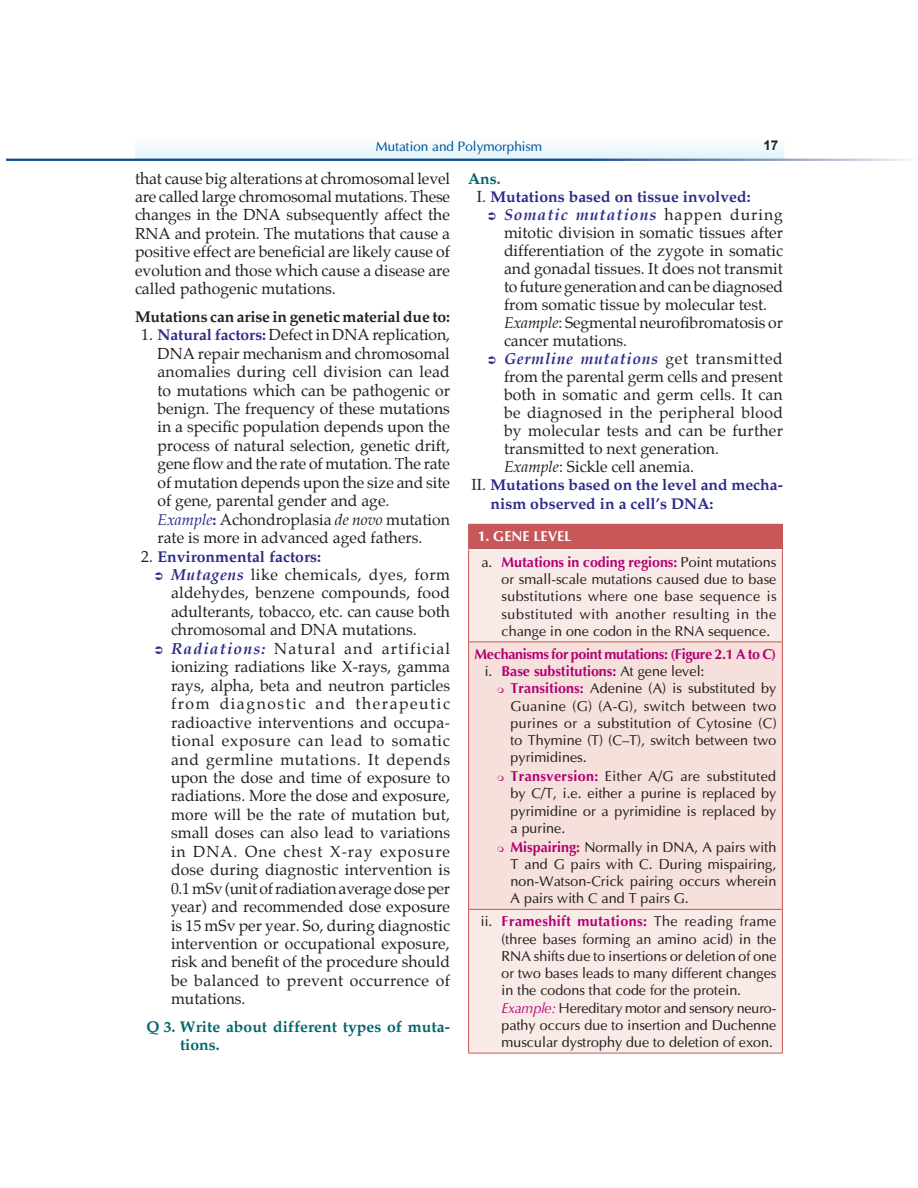
<style>
.page{position:relative;width:918px;height:1188px;background:#fff}
.page>*{position:absolute;margin:0;border:0;box-sizing:border-box;transform-origin:0 0}
.indent_bold{font:15.75px/18.5px "Palatino";color:#231f20;text-align:justify}
.Ans{font:15.75px/18.5px "Palatino";color:#231f20;text-align:justify}
.indent_bold-2{font:700 15.75px/18.8px "Palatino";color:#2b2b88}
.Bullet_to_indent{font:15.75px/18px "Palatino";color:#231f20}
.text_1{font:700 15.75px "Palatino";letter-spacing:-.015em;color:#231f20}
.Ques_with_no{font:700 15.75px/18.5px "Palatino";color:#01656d}
.indent{font:700 15.75px "Palatino";color:#01656d}
.Table_indent_bold{font:14.25px/17.2px "Optima";color:#231f20;text-align:justify}
.Table_text_colour{font:700 14.25px "Optima";letter-spacing:-.02em;color:#b30174}
.Table_indent_bold-2{font:700 14.25px "Optima";color:#b30174}
.Table_head{font:700 14.25px "CG Omega";color:#fff}
.t1{font:13.5px "Optima";color:#015493}
.t2{font:700 13.5px "Arial";color:#231f20}
.s1{font-weight:700;color:#2b2b88}
.s2{font-style:italic;color:#2b2b88}
.s3{font-style:italic}
.s4{font-weight:400;color:#231f20}
.s5{font-weight:700;font-style:italic;color:#2b2b88}
.s6{font-weight:700;color:#b30174}
.s7{font-style:italic;color:#b30174}
</style>
<div class="page">
<img style="left:7px;top:143px;width:902px;height:18px">
<div style="left:469px;top:524px;width:313px;height:26px;background:#c75758"></div>
<div style="left:469px;top:551px;width:313px;height:502px;background:#f8ebe7"></div>
<div style="left:469px;top:642px;width:313px;height:267px;background:#f5e0db"></div>
<hr style="left:468px;top:550px;width:1px;height:92px;background:#c75758">
<hr style="left:782px;top:550px;width:1px;height:92px;background:#c75758">
<hr style="left:468px;top:642px;width:315px;height:1px;background:#c75758">
<hr style="left:468px;top:642px;width:1px;height:267px;background:#c75758">
<hr style="left:782px;top:642px;width:1px;height:267px;background:#c75758">
<hr style="left:468px;top:909px;width:315px;height:1px;background:#c75758">
<hr style="left:468px;top:910px;width:1px;height:143px;background:#c75758">
<hr style="left:782px;top:910px;width:1px;height:143px;background:#c75758">
<hr style="left:468px;top:1053px;width:315px;height:1px;background:#c75758">
<svg style="left:468px;top:524px;width:1px;height:26px"></svg>
<svg style="left:782px;top:524px;width:1px;height:26px"></svg>
<hr style="left:469px;top:549px;width:313px;height:2px;background:#fff">
<p class="t1" style="left:376px;top:138px;width:168px">Mutation and Polymorphism</p>
<p class="t2" style="left:763px;top:136px;width:17px">17</p>
<p class="Ans" style="left:135px;top:169px;width:317px">that cause big alterations at chromosomal level are called large chromosomal mutations. These changes in the DNA subsequently affect the RNA and protein. The mutations that cause a positive effect are beneficial are likely cause of evolution and those which cause a disease are called pathogenic mutations.</p>
<p class="text_1" style="left:135px;top:307px;width:316px">Mutations can arise in genetic material due to:</p>
<p class="indent_bold" style="left:158px;top:326px;width:294px;text-indent:-16px">1. <span class="s1">Natural factors:</span> Defect in DNA replication, DNA repair mechanism and chromosomal anomalies during cell division can lead to mutations which can be pathogenic or benign. The frequency of these mutations in a specific population depends upon the process of natural selection, genetic drift, gene flow and the rate of mutation. The rate of mutation depends upon the size and site of gene, parental gender and age.</p>
<p class="indent_bold" style="left:158px;top:510px;width:294px"><span class="s2">Example</span><span class="s1">:</span> Achondroplasia <span class="s3">de novo</span> mutation rate is more in advanced aged fathers.</p>
<p class="indent_bold-2" style="left:141px;top:547px;width:181px"><span class="s4">2.</span> Environmental factors:</p>
<p class="indent_bold" style="left:171px;top:565px;width:281px"><span class="s5">Mutagens</span> like chemicals, dyes, form aldehydes, benzene compounds, food adulterants, tobacco, etc. can cause both chromosomal and DNA mutations.</p>
<p class="indent_bold" style="left:171px;top:639px;width:281px"><span class="s5">Radiations:</span> Natural and artificial ionizing radiations like X-rays, gamma rays, alpha, beta and neutron particles from diagnostic and therapeutic radioactive interventions and occupa&shy;tional exposure can lead to somatic and germline mutations. It depends upon the dose and time of exposure to radiations. More the dose and exposure, more will be the rate of mutation but, small doses can also lead to variations in DNA. One chest X-ray exposure dose during diagnostic intervention is 0.1 mSv (unit of radiation average dose per year) and recommended dose exposure is 15 mSv per year. So, during diagnostic intervention or occupational exposure, risk and benefit of the procedure should be balanced to prevent occurrence of mutations.</p>
<p class="Ques_with_no" style="left:180px;top:1017px;width:271px;text-indent:-33px">Q 3. Write about different types of muta&shy;tions.</p>
<p class="indent" style="left:468px;top:169px;width:34px">Ans.</p>
<p class="indent_bold-2" style="left:477px;top:187px;width:276px"><span class="s4">I.</span> Mutations based on tissue involved:</p>
<p class="indent_bold" style="left:504px;top:205px;width:281px;line-height:18px"><span class="s5">Somatic mutations</span> happen during mitotic division in somatic tissues after differentiation of the zygote in somatic and gonadal tissues. It does not transmit to future generation and can be diagnosed from somatic tissue by molecular test.</p>
<p class="Bullet_to_indent" style="left:504px;top:313px;width:280px"><span class="s3">Example</span>: Segmental neurofibromatosis or cancer mutations.</p>
<p class="indent_bold" style="left:504px;top:349px;width:281px;line-height:18px"><span class="s5">Germline mutations</span> get transmitted from the parental germ cells and present both in somatic and germ cells. It can be diagnosed in the peripheral blood by molecular tests and can be further transmitted to next generation.</p>
<p class="Bullet_to_indent" style="left:504px;top:457px;width:192px"><span class="s3">Example</span>: Sickle cell anemia.</p>
<p class="indent_bold-2" style="left:490px;top:476px;width:294px;text-indent:-19px"><span class="s4">II.</span> Mutations based on the level and mecha&shy;nism observed in a cell’s DNA:</p>
<p class="Table_head" style="left:478px;top:527px;width:95px">1. GENE LEVEL</p>
<p class="Table_indent_bold" style="left:502px;top:553px;width:276px;text-indent:-20px">a. <span class="s6">Mutations in coding regions:</span> Point mutations or small-scale mutations caused due to base substitutions where one base sequence is substituted with another resulting in the change in one codon in the RNA sequence.</p>
<p class="Table_text_colour" style="left:475px;top:645px;width:303px">Mechanisms for point mutations: (Figure 2.1 A to C)</p>
<p class="Table_indent_bold-2" style="left:485px;top:662px;width:221px"><span class="s4">i.</span> Base substitutions: <span class="s4">At gene level:</span></p>
<p class="Table_indent_bold" style="left:511px;top:680px;width:268px"><span class="s6">Transitions:</span> Adenine (A) is substituted by Guanine (G) (A-G), switch between two purines or a substitution of Cytosine (C) to Thymine (T) (C–T), switch between two pyrimidines.</p>
<p class="Table_indent_bold" style="left:511px;top:768px;width:267px"><span class="s6">Transversion:</span> Either A/G are substituted by C/T, i.e. either a purine is replaced by pyrimidine or a pyrimidine is replaced by a purine.</p>
<p class="Table_indent_bold" style="left:511px;top:838px;width:267px"><span class="s6">Mispairing:</span> Normally in DNA, A pairs with T and G pairs with C. During mispairing, non-Watson-Crick pairing occurs wherein A pairs with C and T pairs G.</p>
<p class="Table_indent_bold" style="left:502px;top:913px;width:276px;text-indent:-21px">ii. <span class="s6">Frameshift mutations:</span> The reading frame (three bases forming an amino acid) in the RNA shifts due to insertions or deletion of one or two bases leads to many different changes in the codons that code for the protein.</p>
<p class="Table_indent_bold" style="left:502px;top:999px;width:276px"><span class="s7">Example:</span> Hereditary motor and sensory neuro&shy;pathy occurs due to insertion and Duchenne muscular dystrophy due to deletion of exon.</p>
</div>
